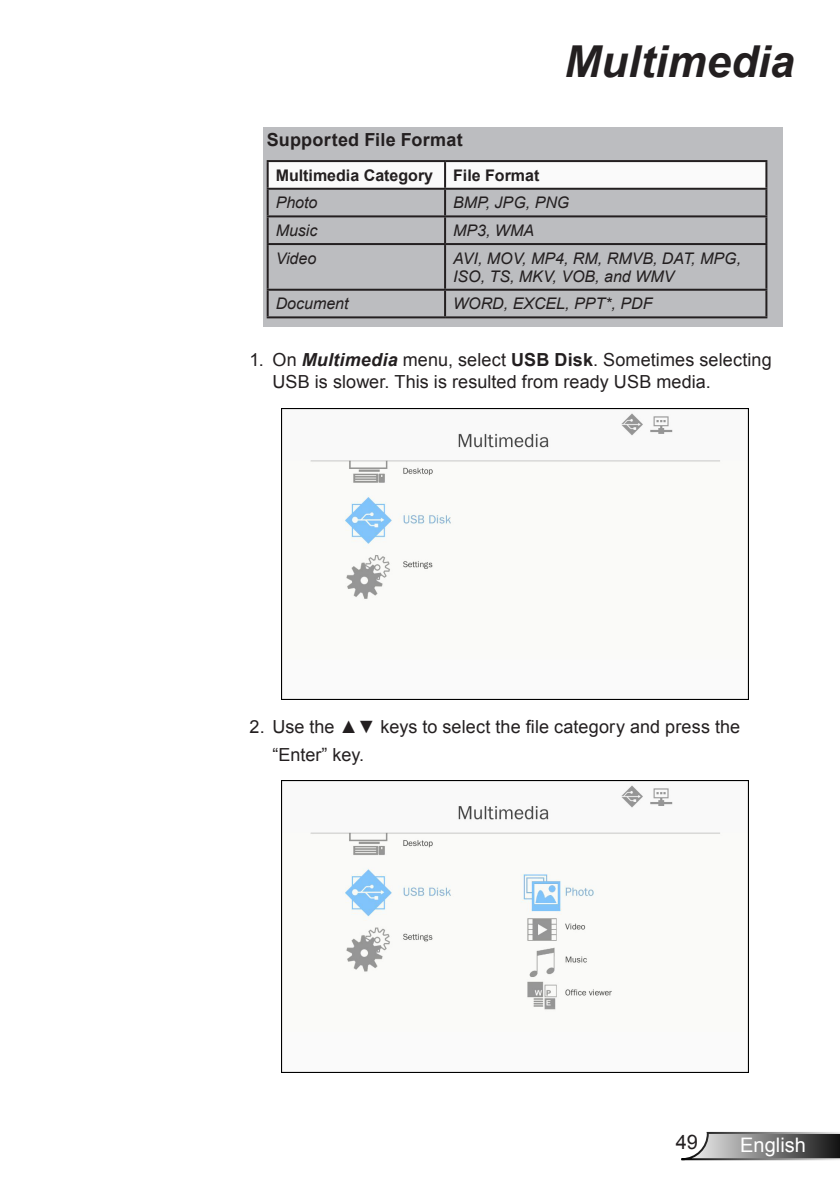
<style>
.page{position:relative;width:840px;height:1191px;background:#fff}
.page>*{position:absolute;margin:0;border:0;box-sizing:border-box;transform-origin:0 0}
.t1{font:italic 700 44px "Arial";color:#231f20}
.t2{font:20px "Arial";color:#fff}
.t3{font:20px "Arial";color:#231f20}
.t4{font:18px/22px "Arial";letter-spacing:.005em;color:#231f20}
.t5{font:700 18px "Arial";letter-spacing:.015em;color:#231f20}
.t6{font:italic 16px/18px "Arial";color:#231f20}
.t7{font:700 16px "Arial";color:#231f20}
.s1{font-weight:700;font-style:italic}
.s2{font-weight:700}
</style>
<div class="page">
<svg style="left:681px;top:1131px;width:158px;height:30px"></svg>
<div style="left:263px;top:127px;width:519px;height:200px;background:#bcbdc0"></div>
<svg style="left:268px;top:162px;width:497px;height:26px;background:#f6f6f6"></svg>
<hr style="left:266px;top:160px;width:179px;height:2px;background:#231f20">
<hr style="left:266px;top:162px;width:2px;height:26px;background:#231f20">
<hr style="left:445px;top:160px;width:322px;height:2px;background:#231f20">
<hr style="left:444px;top:162px;width:2px;height:26px;background:#231f20">
<hr style="left:765px;top:162px;width:2px;height:26px;background:#231f20">
<hr style="left:266px;top:188px;width:179px;height:2px;background:#231f20">
<hr style="left:266px;top:190px;width:2px;height:25px;background:#231f20">
<hr style="left:445px;top:188px;width:322px;height:2px;background:#231f20">
<hr style="left:444px;top:190px;width:2px;height:25px;background:#231f20">
<hr style="left:765px;top:190px;width:2px;height:25px;background:#231f20">
<hr style="left:266px;top:215px;width:179px;height:2px;background:#231f20">
<hr style="left:266px;top:217px;width:2px;height:26px;background:#231f20">
<hr style="left:445px;top:215px;width:322px;height:2px;background:#231f20">
<hr style="left:444px;top:217px;width:2px;height:26px;background:#231f20">
<hr style="left:765px;top:217px;width:2px;height:26px;background:#231f20">
<hr style="left:266px;top:243px;width:179px;height:2px;background:#231f20">
<hr style="left:266px;top:245px;width:2px;height:44px;background:#231f20">
<hr style="left:445px;top:243px;width:322px;height:2px;background:#231f20">
<hr style="left:444px;top:245px;width:2px;height:44px;background:#231f20">
<hr style="left:765px;top:245px;width:2px;height:44px;background:#231f20">
<hr style="left:266px;top:289px;width:179px;height:2px;background:#231f20">
<hr style="left:266px;top:291px;width:2px;height:25px;background:#231f20">
<hr style="left:445px;top:289px;width:322px;height:2px;background:#231f20">
<hr style="left:444px;top:291px;width:2px;height:25px;background:#231f20">
<hr style="left:765px;top:291px;width:2px;height:25px;background:#231f20">
<hr style="left:266px;top:316px;width:179px;height:2px;background:#231f20">
<hr style="left:445px;top:316px;width:322px;height:2px;background:#231f20">
<img style="left:281px;top:408px;width:467px;height:291px">
<img style="left:281px;top:780px;width:467px;height:292px">
<h1 class="t1" style="left:564px;top:33px;width:231px">Multimedia</h1>
<p class="t5" style="left:266px;top:128px;width:197px">Supported File Format</p>
<p class="t7" style="left:275px;top:164px;width:265px">Multimedia Category File Format</p>
<p class="t6" style="left:275px;top:194px;width:43px">Photo</p>
<p class="t6" style="left:453px;top:194px;width:118px">BMP, JPG, PNG</p>
<p class="t6" style="left:275px;top:222px;width:43px">Music</p>
<p class="t6" style="left:453px;top:222px;width:82px">MP3, WMA</p>
<p class="t6" style="left:275px;top:249px;width:42px">Video</p>
<p class="t6" style="left:453px;top:249px;width:289px">AVI, MOV, MP4, RM, RMVB, DAT, MPG,<br>ISO, TS, MKV, VOB, and WMV</p>
<p class="t6" style="left:275px;top:295px;width:74px">Document</p>
<p class="t6" style="left:453px;top:295px;width:201px">WORD, EXCEL, PPT*, PDF</p>
<p class="t4" style="left:272px;top:349px;width:500px;text-indent:-23px">1. On <span class="s1">Multimedia</span> menu, select <span class="s2">USB Disk</span>. Sometimes selecting<br>USB is slower. This is resulted from ready USB media.</p>
<p class="t4" style="left:272px;top:713px;width:469px;line-height:28px;text-indent:-23px">2. Use the ▲▼ keys to select the file category and press the “Enter” key.</p>
<p class="t3" style="left:675px;top:1128px;width:24px">49</p>
<p class="t2" style="left:739px;top:1131px;width:67px">English</p>
</div>
